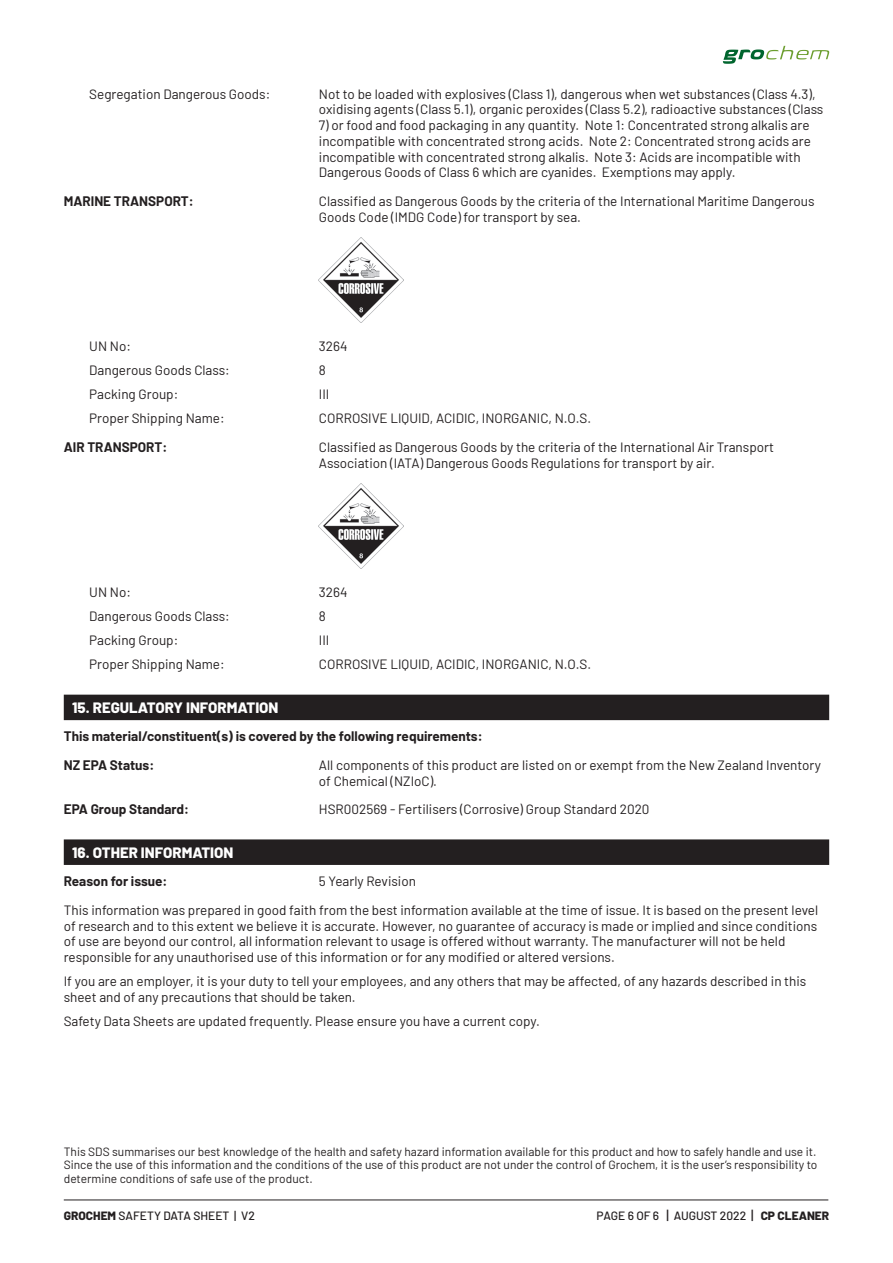
<style>
.page{position:relative;width:893px;height:1263px;background:#fff}
.page>*{position:absolute;margin:0;border:0;box-sizing:border-box;transform-origin:0 0}
.t1{font:800 15px "Barlow";color:#fff}
.t2{font:13.5px/15.8px "Barlow";color:#231f20}
.t3{font:700 13.5px/28.5px "Barlow";color:#231f20}
.t4{font:12px/13.5px "Barlow";color:#231f20;text-align:justify}
.t5{font:500 12px "Barlow";color:#231f20}
.s1{font-weight:800}
.s2{font-size:13.5px}
</style>
<div class="page">
<hr style="left:64px;top:1199px;width:764px;height:1px;background:#231f20">
<svg style="left:723px;top:46px;width:106px;height:18px"></svg>
<div style="left:64px;top:695px;width:765px;height:25px;background:#231f20"></div>
<div style="left:64px;top:839px;width:765px;height:26px;background:#231f20"></div>
<img style="left:319px;top:237px;width:85px;height:85px">
<img style="left:319px;top:483px;width:85px;height:85px">
<p class="t2" style="left:89px;top:85px;width:183px">Segregation Dangerous Goods:</p>
<p class="t2" style="left:319px;top:85px;width:506px">Not to be loaded with explosives (Class 1), dangerous when wet substances (Class 4.3), oxidising agents (Class 5.1), organic peroxides (Class 5.2), radioactive substances (Class</p>
<p class="t2" style="left:319px;top:116px;width:493px">7) or food and food packaging in any quantity. Note 1: Concentrated strong alkalis are incompatible with concentrated strong acids. Note 2: Concentrated strong acids are incompatible with concentrated strong alkalis. Note 3: Acids are incompatible with Dangerous Goods of Class 6 which are cyanides. Exemptions may apply.</p>
<p class="t3" style="left:64px;top:186px;width:132px">MARINE TRANSPORT:</p>
<p class="t2" style="left:319px;top:192px;width:497px">Classified as Dangerous Goods by the criteria of the International Maritime Dangerous<br>Goods Code (IMDG Code) for transport by sea.</p>
<p class="t2" style="left:89px;top:337px;width:43px">UN No:</p>
<p class="t2" style="left:319px;top:337px;width:30px">3264</p>
<p class="t2" style="left:89px;top:361px;width:142px">Dangerous Goods Class:</p>
<p class="t2" style="left:319px;top:361px;width:9px">8</p>
<p class="t2" style="left:89px;top:385px;width:91px">Packing Group:</p>
<p class="t2" style="left:319px;top:385px;width:12px">III</p>
<p class="t2" style="left:89px;top:410px;width:137px">Proper Shipping Name:</p>
<p class="t2" style="left:319px;top:410px;width:274px">CORROSIVE LIQUID, ACIDIC, INORGANIC, N.O.S.</p>
<p class="t3" style="left:64px;top:432px;width:105px">AIR TRANSPORT:</p>
<p class="t2" style="left:319px;top:438px;width:457px">Classified as Dangerous Goods by the criteria of the International Air Transport<br>Association (IATA) Dangerous Goods Regulations for transport by air.</p>
<p class="t2" style="left:89px;top:583px;width:43px">UN No:</p>
<p class="t2" style="left:319px;top:583px;width:30px">3264</p>
<p class="t2" style="left:89px;top:607px;width:142px">Dangerous Goods Class:</p>
<p class="t2" style="left:319px;top:607px;width:9px">8</p>
<p class="t2" style="left:89px;top:631px;width:91px">Packing Group:</p>
<p class="t2" style="left:319px;top:631px;width:12px">III</p>
<p class="t2" style="left:89px;top:656px;width:137px">Proper Shipping Name:</p>
<p class="t2" style="left:319px;top:656px;width:274px">CORROSIVE LIQUID, ACIDIC, INORGANIC, N.O.S.</p>
<p class="t1" style="left:72px;top:696px;width:208px">15. REGULATORY INFORMATION</p>
<p class="t3" style="left:64px;top:721px;width:420px">This material/constituent(s) is covered by the following requirements:<br>NZ EPA Status:</p>
<p class="t2" style="left:319px;top:756px;width:504px">All components of this product are listed on or exempt from the New Zealand Inventory of Chemical (NZIoC).</p>
<p class="t3" style="left:64px;top:794px;width:127px">EPA Group Standard:</p>
<p class="t2" style="left:319px;top:800px;width:332px">HSR002569 - Fertilisers (Corrosive) Group Standard 2020</p>
<p class="t1" style="left:72px;top:841px;width:163px">16. OTHER INFORMATION</p>
<p class="t3" style="left:64px;top:866px;width:105px">Reason for issue:</p>
<p class="t2" style="left:64px;top:866px;width:756px;line-height:28.5px;text-indent:255px">5 Yearly Revision<br>This information was prepared in good faith from the best information available at the time of issue. It is based on the present level</p>
<p class="t2" style="left:64px;top:917px;width:755px">of research and to this extent we believe it is accurate. However, no guarantee of accuracy is made or implied and since conditions of use are beyond our control, all information relevant to usage is offered without warranty. The manufacturer will not be held responsible for any unauthorised use of this information or for any modified or altered versions.</p>
<p class="t2" style="left:64px;top:972px;width:744px">If you are an employer, it is your duty to tell your employees, and any others that may be affected, of any hazards described in this sheet and of any precautions that should be taken.</p>
<p class="t2" style="left:64px;top:1012px;width:478px">Safety Data Sheets are updated frequently. Please ensure you have a current copy.</p>
<p class="t4" style="left:64px;top:1144px;width:755px">This SDS summarises our best knowledge of the health and safety hazard information available for this product and how to safely handle and use it.<br>Since the use of this information and the conditions of the use of this product are not under the control of Grochem, it is the user’s responsibility to determine conditions of safe use of the product.</p>
<p class="t5" style="left:64px;top:1207px;width:193px"><span class="s1">GROCHEM</span> SAFETY DATA SHEET | V2</p>
<p class="t5" style="left:597px;top:1207px;width:234px">PAGE 6 OF 6 <span class="s2">|</span> AUGUST 2022 <span class="s2">|</span> <span class="s1">CP CLEANER</span></p>
</div>
